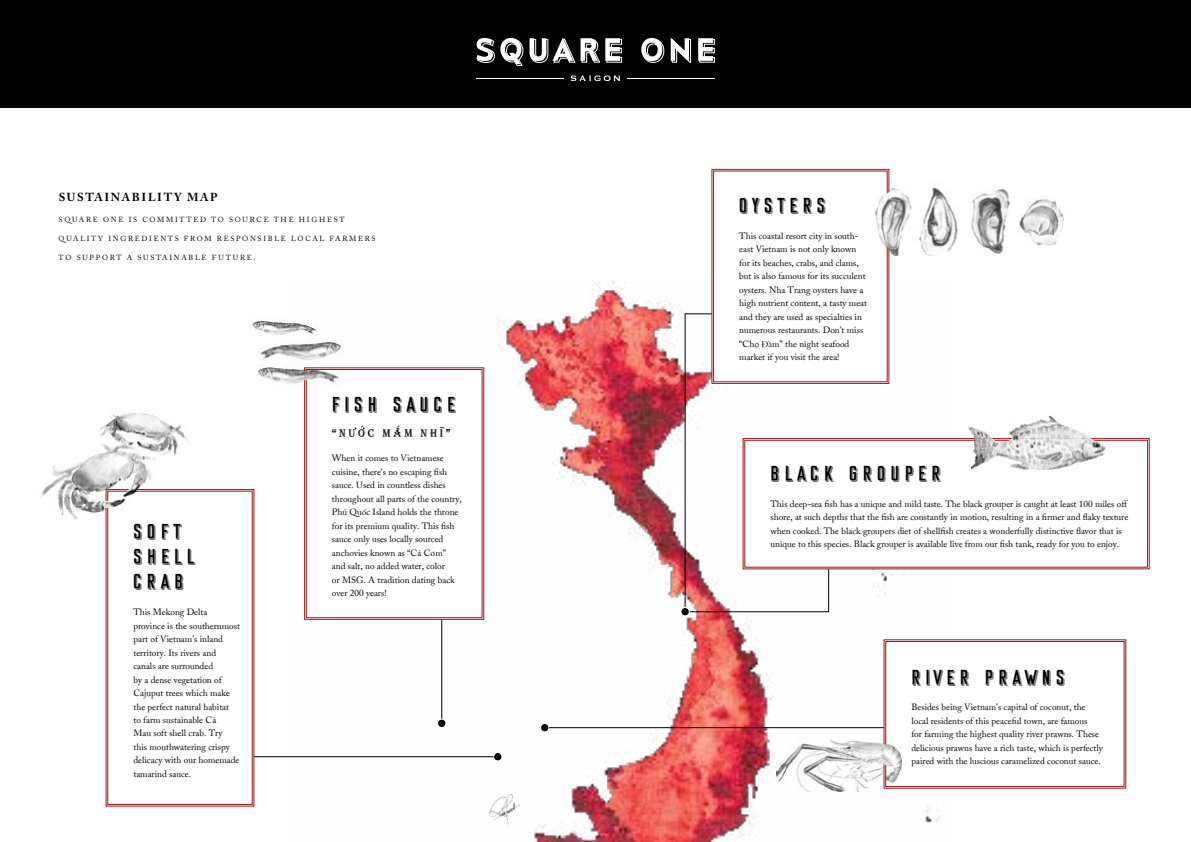
<style>
.page{position:relative;width:1191px;height:842px;background:#fff}
.page>*{position:absolute;margin:0;border:0;box-sizing:border-box;transform-origin:0 0}
.t1{font:23px/25px "Sunset Boulevard";letter-spacing:.22em;color:#000}
.t2{font:700 11.6px "Adobe Caslon Pro";letter-spacing:.145em;color:#000}
.t3{font:11.4px "Algerian";letter-spacing:.22em;color:#000}
.t4{font:9.2px/13.5px "Adobe Caslon";color:#000}
.t5{font:7.3px "Adobe Caslon Pro";letter-spacing:.235em;color:#000}
.s1{font-family:"Gotham Condensed";font-weight:700}
.s2{font-family:"SFU Bembo";font-weight:500}
</style>
<div class="page">
<img style="left:290px;top:281px;width:660px;height:561px">
<hr style="left:441px;top:616px;width:1px;height:107px;background:#000">
<svg style="left:304px;top:367px;width:180px;height:253px"></svg>
<div style="left:306px;top:369px;width:176px;height:249px;border:1px solid #9e161a"></div>
<div style="left:493px;top:752px;width:9px;height:9px;background:#000;border-radius:50%"></div>
<div style="left:493px;top:752px;width:9px;height:9px;border:1px solid #fff;border-radius:50%"></div>
<div style="left:540px;top:723px;width:9px;height:9px;background:#000;border-radius:50%"></div>
<div style="left:540px;top:723px;width:9px;height:9px;border:1px solid #fff;border-radius:50%"></div>
<div style="left:437px;top:719px;width:9px;height:8px;background:#000;border-radius:50%"></div>
<div style="left:437px;top:719px;width:9px;height:9px;border:1px solid #fff;border-radius:50%"></div>
<hr style="left:245px;top:756px;width:248px;height:1px;background:#000">
<hr style="left:549px;top:727px;width:343px;height:1px;background:#000">
<div style="left:681px;top:607px;width:8px;height:9px;background:#000;border-radius:50%"></div>
<div style="left:681px;top:607px;width:8px;height:9px;border:1px solid #fff;border-radius:50%"></div>
<svg style="left:892px;top:438px;width:257px;height:131px"></svg>
<img style="left:257px;top:340px;width:85px;height:47px">
<img style="left:252px;top:317px;width:65px;height:21px">
<svg style="left:106px;top:489px;width:148px;height:317px"></svg>
<svg style="left:877px;top:639px;width:249px;height:149px"></svg>
<img style="left:777px;top:737px;width:124px;height:55px">
<img style="left:485px;top:791px;width:39px;height:36px">
<img style="left:968px;top:416px;width:139px;height:64px">
<svg style="left:684px;top:169px;width:208px;height:443px"></svg>
<img style="left:864px;top:174px;width:200px;height:81px">
<img style="left:41px;top:413px;width:151px;height:107px">
<svg style="left:301px;top:370px;width:7px;height:11px"></svg>
<svg style="left:355px;top:426px;width:10px;height:4px"></svg>
<svg style="left:396px;top:426px;width:4px;height:3px"></svg>
<div style="left:0;top:0;width:1191px;height:108px;background:#000"></div>
<svg style="left:476px;top:38px;width:238px;height:28px"></svg>
<svg style="left:571px;top:75px;width:49px;height:6px"></svg>
<hr style="left:476px;top:78px;width:88px;height:1px;background:#fff">
<hr style="left:627px;top:78px;width:87px;height:1px;background:#fff">
<p class="t2" style="left:59px;top:190px;width:160px">SUSTAINABILITY MAP</p>
<p class="t5" style="left:59px;top:215px;width:288px">SQUARE ONE IS COMMITTED TO SOURCE THE HIGHEST</p>
<p class="t5" style="left:59px;top:234px;width:318px">QUALITY INGREDIENTS FROM RESPONSIBLE LOCAL FARMERS</p>
<p class="t5" style="left:59px;top:253px;width:198px">TO SUPPORT A SUSTAINABLE FUTURE.</p>
<h1 class="t1" style="left:133px;top:521px;width:62px">SOFT<br>SHELL<br>CRAB</h1>
<p class="t4" style="left:133px;top:605px;width:108px">This Mekong Delta province is the southernmost part of Vietnam’s inland territory. Its rivers and canals are surrounded<br>by a dense vegetation of<br>Cajuput trees which make the perfect natural habitat<br>to farm sustainable Cà<br>Mau soft shell crab. Try<br>this mouthwatering crispy delicacy with our homemade tamarind sauce.</p>
<h1 class="t1" style="left:332px;top:393px;width:125px">FISH SAUCE</h1>
<p class="t3" style="left:332px;top:427px;width:120px"><span class="s1">“</span>NUOC MAM NHI<span class="s1">”</span></p>
<p class="t4" style="left:332px;top:452px;width:131px">When it comes to Vietnamese cuisine, there’s no escaping fish sauce. Used in countless dishes throughout all parts of the country,<br>Phú Qu<span class="s2">ố</span>c Island holds the throne for its premium quality. This fish sauce only uses locally sourced anchovies known as “Cá C<span class="s2">ơ</span>m” and salt, no added water, color<br>or MSG. A tradition dating back over 200 years!</p>
<h1 class="t1" style="left:739px;top:195px;width:88px">OYSTERS</h1>
<p class="t4" style="left:739px;top:229px;width:129px">This coastal resort city in south&shy;east Vietnam is not only known for its beaches, crabs, and clams, but is also famous for its succulent oysters. Nha Trang oysters have a high nutrient content, a tasty meat and they are used as specialties in numerous restaurants. Don’t miss “Ch<span class="s2">ợ Đầ</span>m” the night seafood market if you visit the area!</p>
<h1 class="t1" style="left:770px;top:462px;width:172px">BLACK GROUPER</h1>
<p class="t4" style="left:770px;top:497px;width:359px">This deep-sea fish has a unique and mild taste. The black grouper is caught at least 100 miles off shore, at such depths that the fish are constantly in motion, resulting in a firmer and flaky texture when cooked. The black groupers diet of shellfish creates a wonderfully distinctive flavor that is unique to this species. Black grouper is available live from our fish tank, ready for you to enjoy.</p>
<h1 class="t1" style="left:911px;top:666px;width:155px">RIVER PRAWNS</h1>
<p class="t4" style="left:911px;top:700px;width:193px">Besides being Vietnam’s capital of coconut, the local residents of this peaceful town, are famous<br>for farming the highest quality river prawns. These delicious prawns have a rich taste, which is perfectly paired with the luscious caramelized coconut sauce.</p>
</div>
